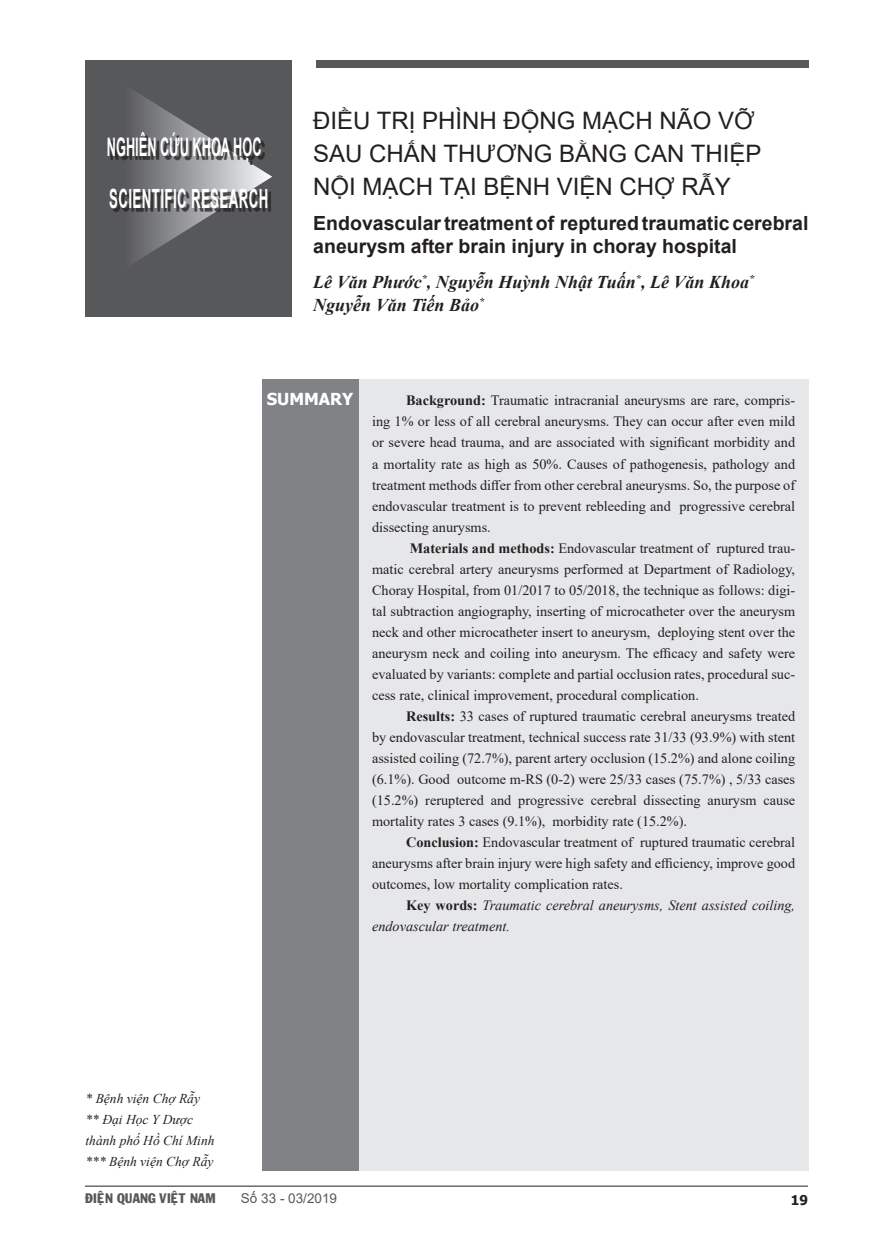
<style>
.page{position:relative;width:893px;height:1255px;background:#fff}
.page>*{position:absolute;margin:0;border:0;box-sizing:border-box;transform-origin:0 0}
.t1{font:700 26.4px "Arial";letter-spacing:.035em;color:#fff;scale:.5 1}
.t2{font:700 25.5px "Arial";color:#fff;scale:.5 1}
.titbai{font:24px/33px "Arial";color:#231f20}
.t3{font:700 19.5px/22.5px "Arial";color:#231f20}
.tacgia{font:italic 700 18px/22.5px "Times New Roman";color:#231f20}
.t4{font:700 16.5px "Tahoma";color:#fff}
.t5{font:14.25px/21px "Times New Roman";color:#231f20;text-align:justify}
.t6{font:italic 14.25px/21px "Times New Roman";color:#231f20}
.chuthichtacgia{font:italic 13.5px "Times New Roman";color:#231f20}
.t7{font:13.5px "VNI Franko";color:#57585a}
.t8{font:13.5px "Arial";color:#57585a}
.t9{font:700 13.5px "Tahoma";color:#231f20}
.s1{font-weight:700}
.s2{font-weight:700;font-style:normal}
</style>
<div class="page">
<hr style="left:85px;top:1185px;width:723px;height:1px;background:#231f20">
<div style="left:86px;top:60px;width:206px;height:256px;background:#57585a"></div>
<svg style="left:132px;top:90px;width:140px;height:173px"></svg>
<div style="left:110px;top:135px;width:155px;height:30px;background:#231f20;opacity:.75"></div>
<div style="left:112px;top:191px;width:159px;height:21px;background:#231f20;opacity:.75"></div>
<div style="left:316px;top:60px;width:492px;height:8px;background:#57585a"></div>
<div style="left:264px;top:379px;width:544px;height:791px;background:#e6e7e9"></div>
<div style="left:263px;top:379px;width:96px;height:791px;background:#808285"></div>
<p class="t2" style="left:107px;top:129px;width:311px">NGHIÊN CỨU KHOA HỌC</p>
<p class="t1" style="left:109px;top:180px;width:320px">SCIENTIFIC RESEARCH</p>
<p class="titbai" style="left:313px;top:104px;width:450px">ĐIỀU TRỊ PHÌNH ĐỘNG MẠCH NÃO VỠ<br>SAU CHẤN THƯƠNG BẰNG CAN THIỆP<br>NỘI MẠCH TẠI BỆNH VIỆN CHỢ RẪY</p>
<p class="t3" style="left:313px;top:212px;width:497px">Endovascular treatment of reptured traumatic cerebral aneurysm after brain injury in choray hospital</p>
<p class="tacgia" style="left:313px;top:270px;width:443px">Lê Văn Phước<sup>*</sup>, Nguyễn Huỳnh Nhật Tuấn<sup>*</sup>, Lê Văn Khoa<sup>*<br></sup>Nguyễn Văn Tiến Bảo<sup>*</sup></p>
<p class="t4" style="left:267px;top:387px;width:88px">SUMMARY</p>
<p class="t5" style="left:372px;top:390px;width:425px;text-indent:34px"><span class="s1">Background:</span> Traumatic intracranial aneurysms are rare, compris&shy;ing 1% or less of all cerebral aneurysms. They can occur after even mild or severe head trauma, and are associated with significant morbidity and a mortality rate as high as 50%. Causes of pathogenesis, pathology and treatment methods differ from other cerebral aneurysms. So, the purpose of endovascular treatment is to prevent rebleeding and progressive cerebral dissecting anurysms.</p>
<p class="t5" style="left:372px;top:537px;width:425px;text-indent:38px"><span class="s1">Materials and methods:</span> Endovascular treatment of ruptured trau&shy;matic cerebral artery aneurysms performed at Department of Radiology, Choray Hospital, from 01/2017 to 05/2018, the technique as follows: digi&shy;tal subtraction angiography, inserting of microcatheter over the aneurysm neck and other microcatheter insert to aneurysm, deploying stent over the aneurysm neck and coiling into aneurysm. The efficacy and safety were evaluated by variants: complete and partial occlusion rates, procedural suc&shy;cess rate, clinical improvement, procedural complication.</p>
<p class="t5" style="left:372px;top:705px;width:425px;text-indent:34px"><span class="s1">Results:</span> 33 cases of ruptured traumatic cerebral aneurysms treated by endovascular treatment, technical success rate 31/33 (93.9%) with stent assisted coiling (72.7%), parent artery occlusion (15.2%) and alone coiling (6.1%). Good outcome m-RS (0-2) were 25/33 cases (75.7%) , 5/33 cases (15.2%) reruptered and progressive cerebral dissecting anurysm cause mortality rates 3 cases (9.1%), morbidity rate (15.2%).</p>
<p class="t5" style="left:372px;top:831px;width:425px;text-indent:34px"><span class="s1">Conclusion:</span> Endovascular treatment of ruptured traumatic cerebral aneurysms after brain injury were high safety and efficiency, improve good outcomes, low mortality complication rates.</p>
<p class="t6" style="left:372px;top:894px;width:425px;text-indent:34px"><span class="s2">Key words:</span> Traumatic cerebral aneurysms, Stent assisted coiling, endovascular treatment.</p>
<p class="chuthichtacgia" style="left:86px;top:1089px;width:116px">* Bệnh viện Chợ Rẫy</p>
<p class="chuthichtacgia" style="left:86px;top:1110px;width:109px">** Đại Học Y Dược</p>
<p class="chuthichtacgia" style="left:86px;top:1131px;width:131px">thành phố Hồ Chí Minh</p>
<p class="chuthichtacgia" style="left:86px;top:1152px;width:129px">*** Bệnh viện Chợ Rẫy</p>
<p class="t7" style="left:85px;top:1187px;width:132px">ÑIEÄN QUANG VIEÄT NAM</p>
<p class="t8" style="left:241px;top:1188px;width:98px">Số 33 - 03/2019</p>
<p class="t9" style="left:791px;top:1190px;width:19px">19</p>
</div>
